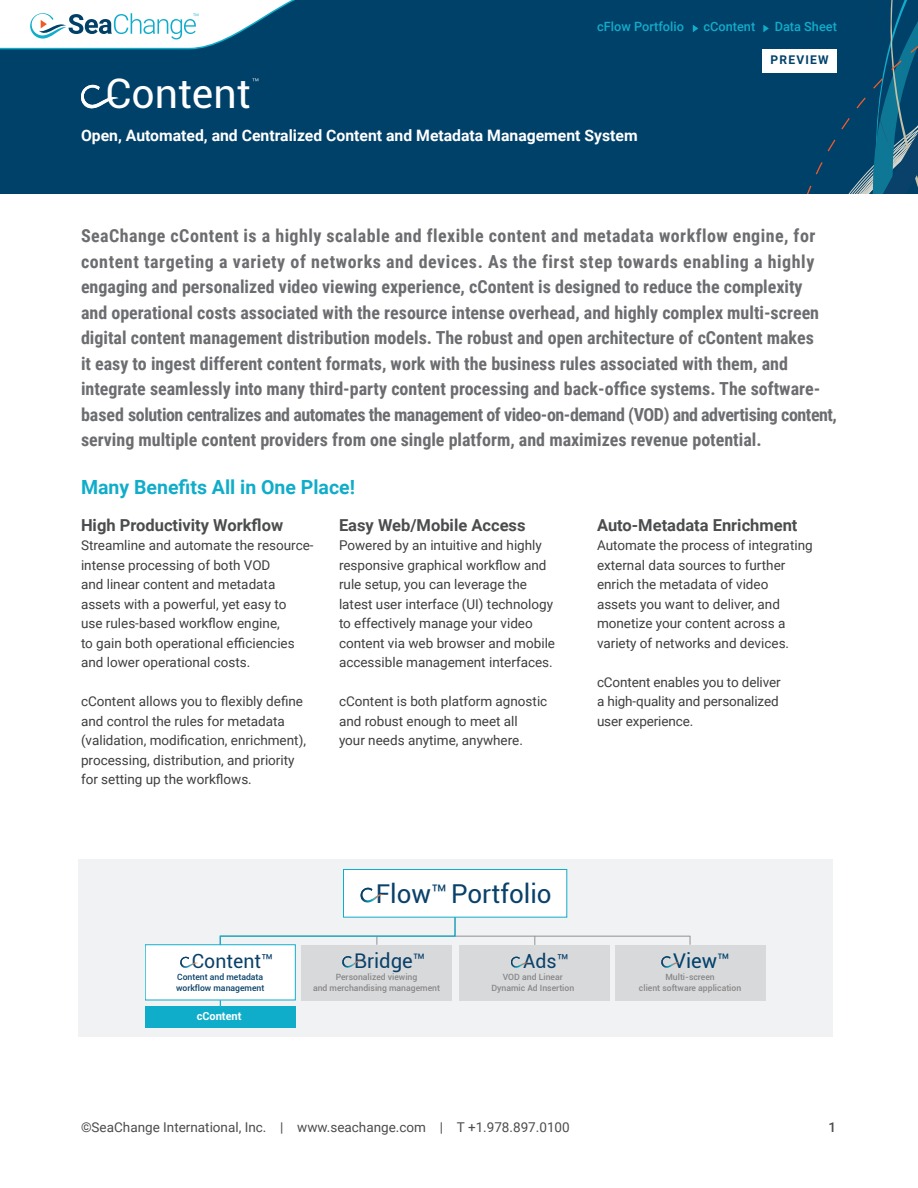
<style>
.page{position:relative;width:918px;height:1188px;background:#fff}
.page>*{position:absolute;margin:0;border:0;box-sizing:border-box;transform-origin:0 0}
.t1{font:41.1px "Roboto";color:#fff}
.t2{font:26.1px "Roboto";color:#0a416a}
.t3{font:20.25px "Roboto";color:#0a416a}
.t4{font:20.25px "Roboto";color:#00416a}
.t5{font:700 19.5px "Roboto";color:#10adca}
.t6{font:19.5px "Roboto";color:#0a416a}
.intro_body_copy{font:700 18px/25.5px "Roboto Condensed";color:#6c6d70}
.t7{font:700 16.5px "Roboto";color:#4b4c4d}
.t8{font:700 15.75px "Roboto";color:#fff}
.body_copy{font:13.5px/19.5px "Roboto";color:#3e3e3f}
.t9{font:13.5px "Roboto";color:#4b4c4d}
.t10{font:500 13.5px "Roboto";color:#4b4c4d}
.t11{font:500 12.75px "Roboto";color:#12acc9}
.t12{font:700 12px "Roboto";letter-spacing:.1em;color:#00416a}
.t13{font:700 11.1px "Roboto";color:#fff}
.t14{font:500 8.55px/11.1px "Roboto";color:#888787;text-align:center}
.t15{font:500 8.55px/11.1px "Roboto";color:#094269}
.s1{font-size:25.95px}
</style>
<div class="page">
<div style="left:78px;top:859px;width:754px;height:177px;background:#f1f2f3"></div>
<div style="left:0;top:0;width:918px;height:193px;background:#00416a"></div>
<svg style="left:0;top:0;width:295px;height:50px"></svg>
<svg style="left:762px;top:0;width:156px;height:193px"></svg>
<svg style="left:693px;top:25px;width:5px;height:7px"></svg>
<div style="left:762px;top:50px;width:75px;height:23px;background:#fff"></div>
<svg style="left:81px;top:85px;width:38px;height:24px"></svg>
<svg style="left:252px;top:78px;width:6px;height:3px"></svg>
<div style="left:343px;top:869px;width:224px;height:48px;background:#fff"></div>
<div style="left:343px;top:869px;width:224px;height:49px;border:1px solid #10adca"></div>
<div style="left:460px;top:945px;width:150px;height:55px;background:#d8d9db"></div>
<div style="left:145px;top:1006px;width:150px;height:21px;background:#10adca"></div>
<div style="left:145px;top:945px;width:150px;height:55px;background:#fff"></div>
<div style="left:145px;top:944px;width:151px;height:56px;border:1px solid #10adca"></div>
<div style="left:302px;top:945px;width:150px;height:55px;background:#d8d9db"></div>
<div style="left:615px;top:945px;width:150px;height:55px;background:#d8d9db"></div>
<hr style="left:220px;top:936px;width:470px;height:1px;background:#919194">
<svg style="left:342px;top:956px;width:19px;height:12px"></svg>
<svg style="left:661px;top:956px;width:19px;height:12px"></svg>
<svg style="left:180px;top:957px;width:18px;height:11px"></svg>
<svg style="left:511px;top:957px;width:18px;height:11px"></svg>
<svg style="left:360px;top:888px;width:24px;height:15px"></svg>
<svg style="left:219px;top:916px;width:237px;height:30px"></svg>
<p class="t1" style="left:105px;top:65px;width:147px">Content</p>
<p class="t11" style="left:597px;top:18px;width:88px">cFlow Portfolio</p>
<p class="t11" style="left:703px;top:18px;width:53px">cContent</p>
<p class="t11" style="left:775px;top:18px;width:64px">Data Sheet</p>
<p class="t12" style="left:771px;top:52px;width:59px">PREVIEW</p>
<p class="t8" style="left:81px;top:124px;width:558px">Open, Automated, and Centralized Content and Metadata Management System</p>
<p class="intro_body_copy" style="left:81px;top:222px;width:758px">SeaChange cContent is a highly scalable and flexible content and metadata workflow engine, for content targeting a variety of networks and devices. As the first step towards enabling a highly engaging and personalized video viewing experience, cContent is designed to reduce the complexity<br>and operational costs associated with the resource intense overhead, and highly complex multi-screen digital content management distribution models. The robust and open architecture of cContent makes<br>it easy to ingest different content formats, work with the business rules associated with them, and integrate seamlessly into many third-party content processing and back-office systems. The software&shy;based solution centralizes and automates the management of video-on-demand (VOD) and advertising content, serving multiple content providers from one single platform, and maximizes revenue potential.</p>
<p class="t5" style="left:81px;top:473px;width:276px">Many Benefits All in One Place!</p>
<p class="t7" style="left:81px;top:513px;width:204px">High Productivity Workflow</p>
<p class="body_copy" style="left:81px;top:535px;width:234px">Streamline and automate the resource&shy;intense processing of both VOD<br>and linear content and metadata assets with a powerful, yet easy to<br>use rules-based workflow engine,<br>to gain both operational efficiencies and lower operational costs.</p>
<p class="body_copy" style="left:81px;top:691px;width:227px">cContent allows you to flexibly define and control the rules for metadata (validation, modification, enrichment), processing, distribution, and priority for setting up the workflows.</p>
<p class="t7" style="left:339px;top:513px;width:188px">Easy Web/Mobile Access</p>
<p class="body_copy" style="left:339px;top:535px;width:218px">Powered by an intuitive and highly responsive graphical workflow and rule setup, you can leverage the latest user interface (UI) technology to effectively manage your video content via web browser and mobile accessible management interfaces.</p>
<p class="body_copy" style="left:339px;top:691px;width:210px">cContent is both platform agnostic and robust enough to meet all<br>your needs anytime, anywhere.</p>
<p class="t7" style="left:597px;top:513px;width:202px">Auto-Metadata Enrichment</p>
<p class="body_copy" style="left:597px;top:535px;width:217px">Automate the process of integrating external data sources to further enrich the metadata of video<br>assets you want to deliver, and monetize your content across a variety of networks and devices.</p>
<p class="body_copy" style="left:597px;top:672px;width:185px">cContent enables you to deliver a high-quality and personalized user experience.</p>
<p class="t2" style="left:376px;top:875px;width:177px"><span class="s1">Flow™</span>Portfolio</p>
<p class="t6" style="left:192px;top:947px;width:83px">Content™</p>
<p class="t3" style="left:354px;top:947px;width:73px">Bridge™</p>
<p class="t6" style="left:523px;top:947px;width:47px">Ads™</p>
<p class="t4" style="left:673px;top:947px;width:58px">View™</p>
<p class="t15" style="left:176px;top:971px;width:90px">Content and metadata workflow management</p>
<p class="t14" style="left:313px;top:971px;width:129px">Personalized viewing<br>and merchandising management</p>
<p class="t14" style="left:639px;top:971px;width:104px">Multi-screen<br>client software application</p>
<p class="t14" style="left:491px;top:971px;width:84px">VOD and Linear<br>Dynamic Ad Insertion</p>
<p class="t13" style="left:197px;top:1008px;width:46px">cContent</p>
<p class="t9" style="left:81px;top:1118px;width:490px">©SeaChange International, Inc. | www.seachange.com | T +1.978.897.0100</p>
<p class="t10" style="left:829px;top:1118px;width:9px">1</p>
</div>
